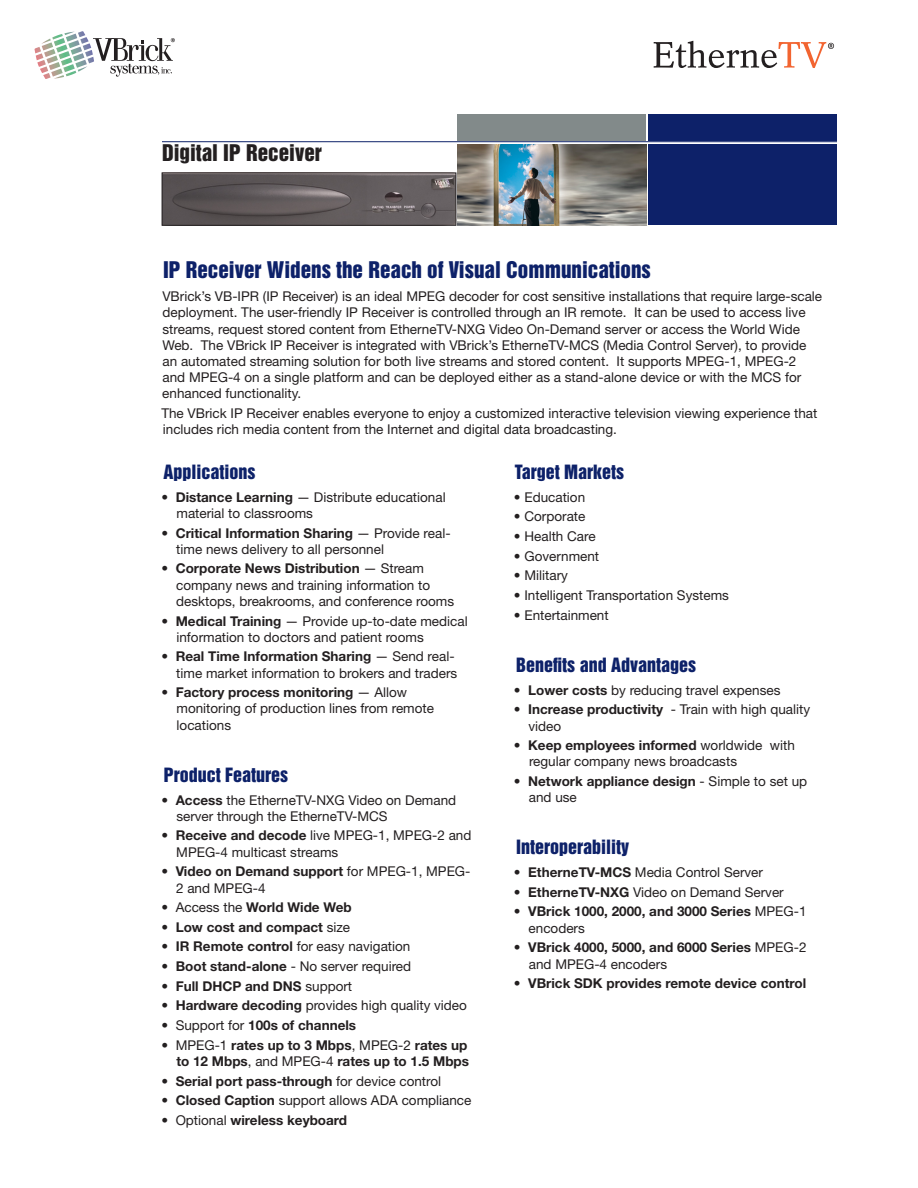
<style>
.page{position:relative;width:918px;height:1188px;background:#fff}
.page>*{position:absolute;margin:0;border:0;box-sizing:border-box;transform-origin:0 0}
.t1{font:21px "Helvetica Inserat";color:#0d2169}
.ProductName{font:21px "Helvetica Inserat";color:#231f20}
.SubHeader{font:18px "Helvetica Inserat";color:#0d2169}
.Body-Text{font:13.5px/16.2px "Helvetica Neue";color:#231f20}
.Body-Text-2{font:700 13.5px/16.2px "Helvetica Neue";color:#231f20}
.s1{font-weight:700}
.s2{font-weight:400}
</style>
<div class="page">
<img style="left:164px;top:175px;width:290px;height:48px">
<div style="left:162px;top:173px;width:294px;height:52px;border:1px solid #231f20"></div>
<svg style="left:654px;top:41px;width:180px;height:27px"></svg>
<div style="left:648px;top:114px;width:189px;height:27px;background:#0d2169"></div>
<hr style="left:162px;top:141px;width:675px;height:1px;background:#0d2169">
<div style="left:648px;top:144px;width:189px;height:81px;background:#0d2169"></div>
<div style="left:458px;top:114px;width:188px;height:27px;background:#828a8a"></div>
<img style="left:458px;top:144px;width:188px;height:81px">
<svg style="left:35px;top:31px;width:140px;height:48px"></svg>
<p class="ProductName" style="left:162px;top:140px;width:161px">Digital IP Receiver</p>
<p class="t1" style="left:163px;top:257px;width:489px">IP Receiver Widens the Reach of Visual Communications</p>
<p class="Body-Text" style="left:162px;top:288px;width:661px">VBrick’s VB-IPR (IP Receiver) is an ideal MPEG decoder for cost sensitive installations that require large-scale deployment. The user-friendly IP Receiver is controlled through an IR remote. It can be used to access live streams, request stored content from EtherneTV-NXG Video On-Demand server or access the World Wide Web. The VBrick IP Receiver is integrated with VBrick’s EtherneTV-MCS (Media Control Server), to provide an automated streaming solution for both live streams and stored content. It supports MPEG-1, MPEG-2 and MPEG-4 on a single platform and can be deployed either as a stand-alone device or with the MCS for enhanced functionality.</p>
<p class="Body-Text" style="left:161px;top:405px;width:658px">The VBrick IP Receiver enables everyone to enjoy a customized interactive television viewing experience that includes rich media content from the Internet and digital data broadcasting.</p>
<p class="SubHeader" style="left:163px;top:461px;width:94px">Applications</p>
<p class="Body-Text" style="left:177px;top:489px;width:271px;text-indent:-15px">• <span class="s1">Distance Learning</span> — Distribute educational material to classrooms</p>
<p class="Body-Text" style="left:176px;top:525px;width:276px;text-indent:-15px">• <span class="s1">Critical Information Sharing</span> — Provide real&shy;time news delivery to all personnel</p>
<p class="Body-Text" style="left:176px;top:560px;width:280px;text-indent:-15px">• <span class="s1">Corporate News Distribution</span> — Stream company news and training information to desktops, breakrooms, and conference rooms</p>
<p class="Body-Text" style="left:176px;top:612px;width:293px;text-indent:-15px">• <span class="s1">Medical Training</span> — Provide up-to-date medical information to doctors and patient rooms</p>
<p class="Body-Text" style="left:161px;top:648px;width:297px;text-align:right">• <span class="s1">Real Time Information Sharing</span> — Send real&shy;time market information to brokers and traders</p>
<p class="Body-Text" style="left:177px;top:684px;width:259px;text-indent:-15px">• <span class="s1">Factory process monitoring</span> — Allow monitoring of production lines from remote locations</p>
<p class="SubHeader" style="left:164px;top:764px;width:126px">Product Features</p>
<p class="Body-Text" style="left:176px;top:792px;width:281px;text-indent:-15px">• <span class="s1">Access</span> the EtherneTV-NXG Video on Demand server through the EtherneTV-MCS</p>
<p class="Body-Text" style="left:176px;top:827px;width:297px;text-indent:-15px">• <span class="s1">Receive and decode</span> live MPEG-1, MPEG-2 and<br>MPEG-4 multicast streams</p>
<p class="Body-Text" style="left:176px;top:863px;width:296px;text-indent:-15px">• <span class="s1">Video on Demand support</span> for MPEG-1, MPEG-<br>2 and MPEG-4</p>
<p class="Body-Text-2" style="left:161px;top:899px;width:192px"><span class="s2">• Access the</span> World Wide Web</p>
<p class="Body-Text-2" style="left:161px;top:919px;width:190px"><span class="s2">•</span> Low cost and compact <span class="s2">size</span></p>
<p class="Body-Text" style="left:161px;top:938px;width:250px">• <span class="s1">IR Remote control</span> for easy navigation</p>
<p class="Body-Text" style="left:161px;top:958px;width:251px">• <span class="s1">Boot stand-alone</span> - No server required</p>
<p class="Body-Text-2" style="left:161px;top:978px;width:192px"><span class="s2">•</span> Full DHCP and DNS <span class="s2">support</span></p>
<p class="Body-Text" style="left:161px;top:997px;width:307px">• <span class="s1">Hardware decoding</span> provides high quality video</p>
<p class="Body-Text-2" style="left:161px;top:1017px;width:196px"><span class="s2">• Support for</span> 100s of channels</p>
<p class="Body-Text-2" style="left:161px;top:1037px;width:309px;text-align:right"><span class="s2">• MPEG-1</span> rates up to 3 Mbps<span class="s2">, MPEG-2</span> rates up to 12 Mbps<span class="s2">, and MPEG-4</span> rates up to 1.5 Mbps</p>
<p class="Body-Text-2" style="left:161px;top:1072px;width:281px"><span class="s2">•</span> Serial port pass-through <span class="s2">for device control</span></p>
<p class="Body-Text" style="left:161px;top:1092px;width:311px">• <span class="s1">Closed Caption</span> support allows ADA compliance</p>
<p class="Body-Text-2" style="left:161px;top:1112px;width:187px"><span class="s2">• Optional</span> wireless keyboard</p>
<p class="SubHeader" style="left:515px;top:461px;width:111px">Target Markets</p>
<p class="Body-Text" style="left:514px;top:489px;width:73px">• Education</p>
<p class="Body-Text" style="left:514px;top:508px;width:73px">• Corporate</p>
<p class="Body-Text" style="left:514px;top:528px;width:83px">• Health Care</p>
<p class="Body-Text" style="left:514px;top:548px;width:87px">• Government</p>
<p class="Body-Text" style="left:514px;top:567px;width:55px">• Military</p>
<p class="Body-Text" style="left:514px;top:587px;width:217px">• Intelligent Transportation Systems</p>
<p class="Body-Text" style="left:514px;top:607px;width:96px">• Entertainment</p>
<p class="SubHeader" style="left:516px;top:654px;width:181px">Benefits and Advantages</p>
<p class="Body-Text" style="left:514px;top:682px;width:268px">• <span class="s1">Lower costs</span> by reducing travel expenses</p>
<p class="Body-Text" style="left:529px;top:701px;width:283px;text-indent:-15px">• <span class="s1">Increase productivity</span> - Train with high quality video</p>
<p class="Body-Text" style="left:529px;top:737px;width:267px;text-indent:-15px">• <span class="s1">Keep employees informed</span> worldwide with regular company news broadcasts</p>
<p class="Body-Text-2" style="left:529px;top:773px;width:280px;text-indent:-15px"><span class="s2">•</span> Network appliance design <span class="s2">- Simple to set up and use</span></p>
<p class="SubHeader" style="left:516px;top:836px;width:115px">Interoperability</p>
<p class="Body-Text" style="left:514px;top:864px;width:251px">• <span class="s1">EtherneTV-MCS</span> Media Control Server</p>
<p class="Body-Text" style="left:514px;top:884px;width:271px">• <span class="s1">EtherneTV-NXG</span> Video on Demand Server</p>
<p class="Body-Text-2" style="left:529px;top:903px;width:279px;text-indent:-15px"><span class="s2">•</span> VBrick 1000, 2000, and 3000 Series <span class="s2">MPEG-1 encoders</span></p>
<p class="Body-Text-2" style="left:529px;top:939px;width:279px;text-indent:-15px"><span class="s2">•</span> VBrick 4000, 5000, and 6000 Series <span class="s2">MPEG-2 and MPEG-4 encoders</span></p>
<p class="Body-Text-2" style="left:514px;top:975px;width:294px"><span class="s2">•</span> VBrick SDK provides remote device control</p>
</div>
